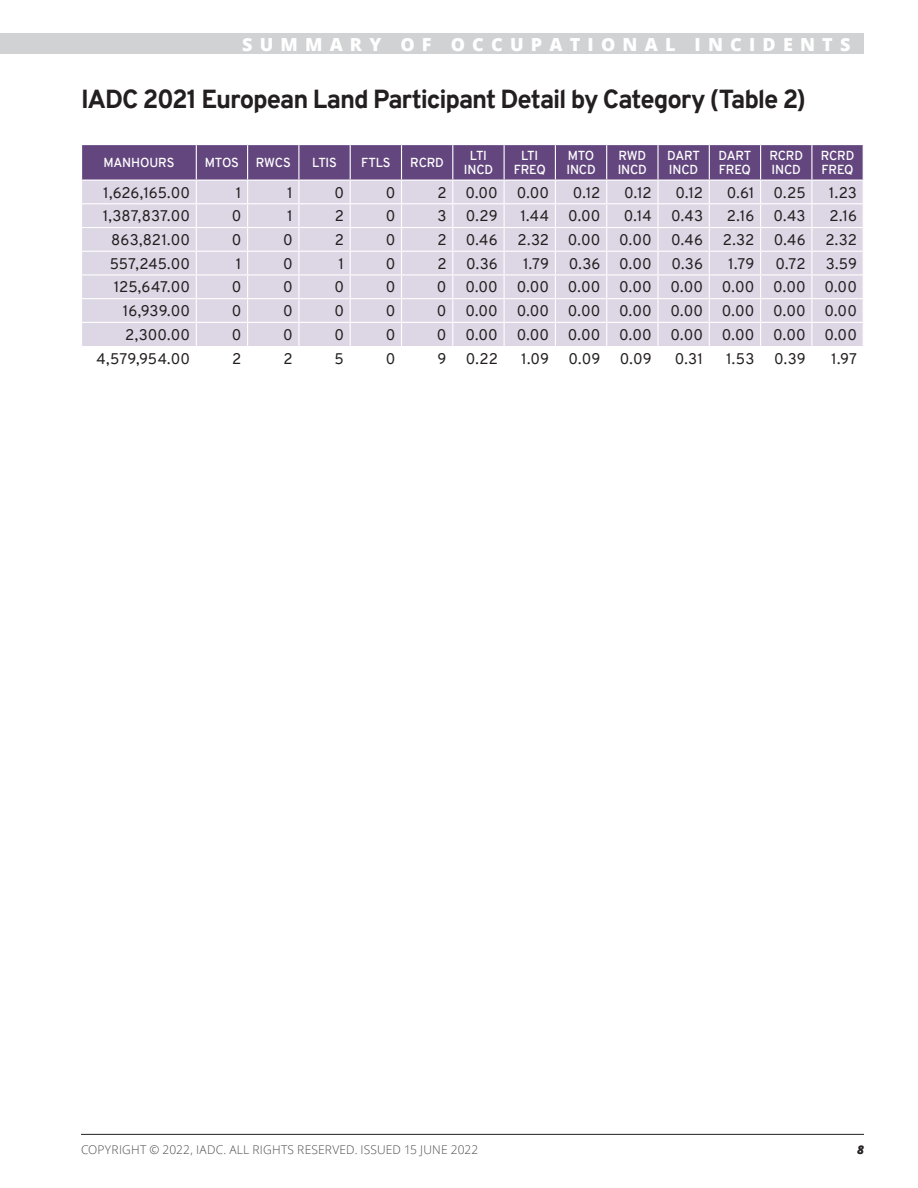
<style>
.page{position:relative;width:918px;height:1188px;background:#fff}
.page>*{position:absolute;margin:0;border:0;box-sizing:border-box;transform-origin:0 0}
.t1{font:800 25.5px "Overpass";letter-spacing:-.04em;color:#231f20}
.t2{font:800 18px "Open Sans";letter-spacing:.4em;color:#fff}
.t3{font:15px "Overpass";letter-spacing:.01em;color:#231f20}
.t4{font:600 12.75px/13.5px "Overpass";letter-spacing:-.015em;color:#fff}
.t5{font:300 12px "Open Sans";letter-spacing:.015em;color:#4b4c4d}
.t6{font:italic 800 12px "Open Sans";color:#231f20}
</style>
<div class="page">
<div style="left:0;top:34px;width:864px;height:20px;background:#d1d2d4"></div>
<hr style="left:81px;top:1134px;width:783px;height:1px;background:#231f20">
<svg style="left:81px;top:145px;width:783px;height:201px;background:#cac0d4"></svg>
<p class="t2" style="left:242px;top:31px;width:610px">SUMMARY OF OCCUPATIONAL INCIDENTS</p>
<h1 class="t1" style="left:81px;top:81px;width:727px">IADC 2021 European Land Participant Detail by Category (Table 2)</h1>
<p class="t4" style="left:103px;top:156px;width:72px">MANHOURS</p>
<p class="t4" style="left:205px;top:156px;width:36px">MTOS</p>
<p class="t4" style="left:256px;top:156px;width:36px">RWCS</p>
<p class="t4" style="left:312px;top:156px;width:26px">LTIS</p>
<p class="t4" style="left:361px;top:156px;width:31px">FTLS</p>
<p class="t4" style="left:410px;top:156px;width:35px">RCRD</p>
<p class="t4" style="left:464px;top:149px;width:31px;text-align:center">LTI<br>INCD</p>
<p class="t4" style="left:514px;top:149px;width:34px;text-align:center">LTI<br>FREQ</p>
<p class="t4" style="left:566px;top:149px;width:31px">MTO<br>INCD</p>
<p class="t4" style="left:618px;top:149px;width:31px">RWD<br>INCD</p>
<p class="t4" style="left:667px;top:149px;width:34px">DART<br>INCD</p>
<p class="t4" style="left:719px;top:149px;width:34px">DART<br>FREQ</p>
<p class="t4" style="left:769px;top:149px;width:35px">RCRD<br>INCD</p>
<p class="t4" style="left:821px;top:149px;width:35px">RCRD<br>FREQ</p>
<p class="t3" style="left:103px;top:182px;width:88px">1,626,165.00</p>
<p class="t3" style="left:236px;top:182px;width:7px">1</p>
<p class="t3" style="left:287px;top:182px;width:7px">1</p>
<p class="t3" style="left:334px;top:182px;width:11px">0</p>
<p class="t3" style="left:386px;top:182px;width:11px">0</p>
<p class="t3" style="left:437px;top:182px;width:11px">2</p>
<p class="t3" style="left:465px;top:182px;width:34px">0.00</p>
<p class="t3" style="left:517px;top:182px;width:34px">0.00</p>
<p class="t3" style="left:573px;top:182px;width:29px">0.12</p>
<p class="t3" style="left:624px;top:182px;width:29px">0.12</p>
<p class="t3" style="left:676px;top:182px;width:29px">0.12</p>
<p class="t3" style="left:727px;top:182px;width:29px">0.61</p>
<p class="t3" style="left:773px;top:182px;width:34px">0.25</p>
<p class="t3" style="left:829px;top:182px;width:30px">1.23</p>
<p class="t3" style="left:103px;top:205px;width:89px">1,387,837.00</p>
<p class="t3" style="left:232px;top:205px;width:11px">0</p>
<p class="t3" style="left:287px;top:205px;width:7px">1</p>
<p class="t3" style="left:335px;top:205px;width:11px">2</p>
<p class="t3" style="left:386px;top:205px;width:11px">0</p>
<p class="t3" style="left:438px;top:205px;width:11px">3</p>
<p class="t3" style="left:466px;top:205px;width:33px">0.29</p>
<p class="t3" style="left:520px;top:205px;width:30px">1.44</p>
<p class="t3" style="left:568px;top:205px;width:34px">0.00</p>
<p class="t3" style="left:624px;top:205px;width:29px">0.14</p>
<p class="t3" style="left:671px;top:205px;width:34px">0.43</p>
<p class="t3" style="left:727px;top:205px;width:29px">2.16</p>
<p class="t3" style="left:774px;top:205px;width:34px">0.43</p>
<p class="t3" style="left:830px;top:205px;width:29px">2.16</p>
<p class="t3" style="left:111px;top:229px;width:80px">863,821.00</p>
<p class="t3" style="left:232px;top:229px;width:11px">0</p>
<p class="t3" style="left:283px;top:229px;width:11px">0</p>
<p class="t3" style="left:335px;top:229px;width:11px">2</p>
<p class="t3" style="left:386px;top:229px;width:11px">0</p>
<p class="t3" style="left:437px;top:229px;width:11px">2</p>
<p class="t3" style="left:466px;top:229px;width:33px">0.46</p>
<p class="t3" style="left:518px;top:229px;width:33px">2.32</p>
<p class="t3" style="left:568px;top:229px;width:34px">0.00</p>
<p class="t3" style="left:619px;top:229px;width:34px">0.00</p>
<p class="t3" style="left:671px;top:229px;width:33px">0.46</p>
<p class="t3" style="left:723px;top:229px;width:33px">2.32</p>
<p class="t3" style="left:774px;top:229px;width:33px">0.46</p>
<p class="t3" style="left:825px;top:229px;width:33px">2.32</p>
<p class="t3" style="left:110px;top:253px;width:82px">557,245.00</p>
<p class="t3" style="left:236px;top:253px;width:7px">1</p>
<p class="t3" style="left:283px;top:253px;width:11px">0</p>
<p class="t3" style="left:338px;top:253px;width:7px">1</p>
<p class="t3" style="left:386px;top:253px;width:11px">0</p>
<p class="t3" style="left:437px;top:253px;width:11px">2</p>
<p class="t3" style="left:466px;top:253px;width:33px">0.36</p>
<p class="t3" style="left:523px;top:253px;width:28px">1.79</p>
<p class="t3" style="left:569px;top:253px;width:33px">0.36</p>
<p class="t3" style="left:619px;top:253px;width:34px">0.00</p>
<p class="t3" style="left:671px;top:253px;width:33px">0.36</p>
<p class="t3" style="left:728px;top:253px;width:28px">1.79</p>
<p class="t3" style="left:776px;top:253px;width:32px">0.72</p>
<p class="t3" style="left:826px;top:253px;width:33px">3.59</p>
<p class="t3" style="left:114px;top:276px;width:78px">125,647.00</p>
<p class="t3" style="left:232px;top:276px;width:11px">0</p>
<p class="t3" style="left:283px;top:276px;width:11px">0</p>
<p class="t3" style="left:334px;top:276px;width:11px">0</p>
<p class="t3" style="left:386px;top:276px;width:11px">0</p>
<p class="t3" style="left:437px;top:276px;width:11px">0</p>
<p class="t3" style="left:465px;top:276px;width:34px">0.00</p>
<p class="t3" style="left:517px;top:276px;width:34px">0.00</p>
<p class="t3" style="left:568px;top:276px;width:34px">0.00</p>
<p class="t3" style="left:619px;top:276px;width:34px">0.00</p>
<p class="t3" style="left:671px;top:276px;width:34px">0.00</p>
<p class="t3" style="left:722px;top:276px;width:34px">0.00</p>
<p class="t3" style="left:773px;top:276px;width:34px">0.00</p>
<p class="t3" style="left:824px;top:276px;width:34px">0.00</p>
<p class="t3" style="left:123px;top:300px;width:69px">16,939.00</p>
<p class="t3" style="left:232px;top:300px;width:11px">0</p>
<p class="t3" style="left:283px;top:300px;width:11px">0</p>
<p class="t3" style="left:334px;top:300px;width:11px">0</p>
<p class="t3" style="left:386px;top:300px;width:11px">0</p>
<p class="t3" style="left:437px;top:300px;width:11px">0</p>
<p class="t3" style="left:465px;top:300px;width:34px">0.00</p>
<p class="t3" style="left:517px;top:300px;width:34px">0.00</p>
<p class="t3" style="left:568px;top:300px;width:34px">0.00</p>
<p class="t3" style="left:619px;top:300px;width:34px">0.00</p>
<p class="t3" style="left:671px;top:300px;width:34px">0.00</p>
<p class="t3" style="left:722px;top:300px;width:34px">0.00</p>
<p class="t3" style="left:773px;top:300px;width:34px">0.00</p>
<p class="t3" style="left:824px;top:300px;width:34px">0.00</p>
<p class="t3" style="left:125px;top:324px;width:66px">2,300.00</p>
<p class="t3" style="left:232px;top:324px;width:11px">0</p>
<p class="t3" style="left:283px;top:324px;width:11px">0</p>
<p class="t3" style="left:334px;top:324px;width:11px">0</p>
<p class="t3" style="left:386px;top:324px;width:11px">0</p>
<p class="t3" style="left:437px;top:324px;width:11px">0</p>
<p class="t3" style="left:465px;top:324px;width:34px">0.00</p>
<p class="t3" style="left:517px;top:324px;width:34px">0.00</p>
<p class="t3" style="left:568px;top:324px;width:34px">0.00</p>
<p class="t3" style="left:619px;top:324px;width:34px">0.00</p>
<p class="t3" style="left:671px;top:324px;width:34px">0.00</p>
<p class="t3" style="left:722px;top:324px;width:34px">0.00</p>
<p class="t3" style="left:773px;top:324px;width:34px">0.00</p>
<p class="t3" style="left:824px;top:324px;width:34px">0.00</p>
<p class="t3" style="left:97px;top:348px;width:95px">4,579,954.00</p>
<p class="t3" style="left:232px;top:348px;width:11px">2</p>
<p class="t3" style="left:283px;top:348px;width:11px">2</p>
<p class="t3" style="left:335px;top:348px;width:11px">5</p>
<p class="t3" style="left:386px;top:348px;width:11px">0</p>
<p class="t3" style="left:438px;top:348px;width:10px">9</p>
<p class="t3" style="left:466px;top:348px;width:34px">0.22</p>
<p class="t3" style="left:521px;top:348px;width:30px">1.09</p>
<p class="t3" style="left:569px;top:348px;width:33px">0.09</p>
<p class="t3" style="left:620px;top:348px;width:33px">0.09</p>
<p class="t3" style="left:675px;top:348px;width:30px">0.31</p>
<p class="t3" style="left:726px;top:348px;width:30px">1.53</p>
<p class="t3" style="left:774px;top:348px;width:33px">0.39</p>
<p class="t3" style="left:831px;top:348px;width:27px">1.97</p>
<p class="t5" style="left:81px;top:1142px;width:399px">COPYRIGHT © 2022, IADC. ALL RIGHTS RESERVED. ISSUED 15 JUNE 2022</p>
<p class="t6" style="left:857px;top:1141px;width:8px">8</p>
</div>
